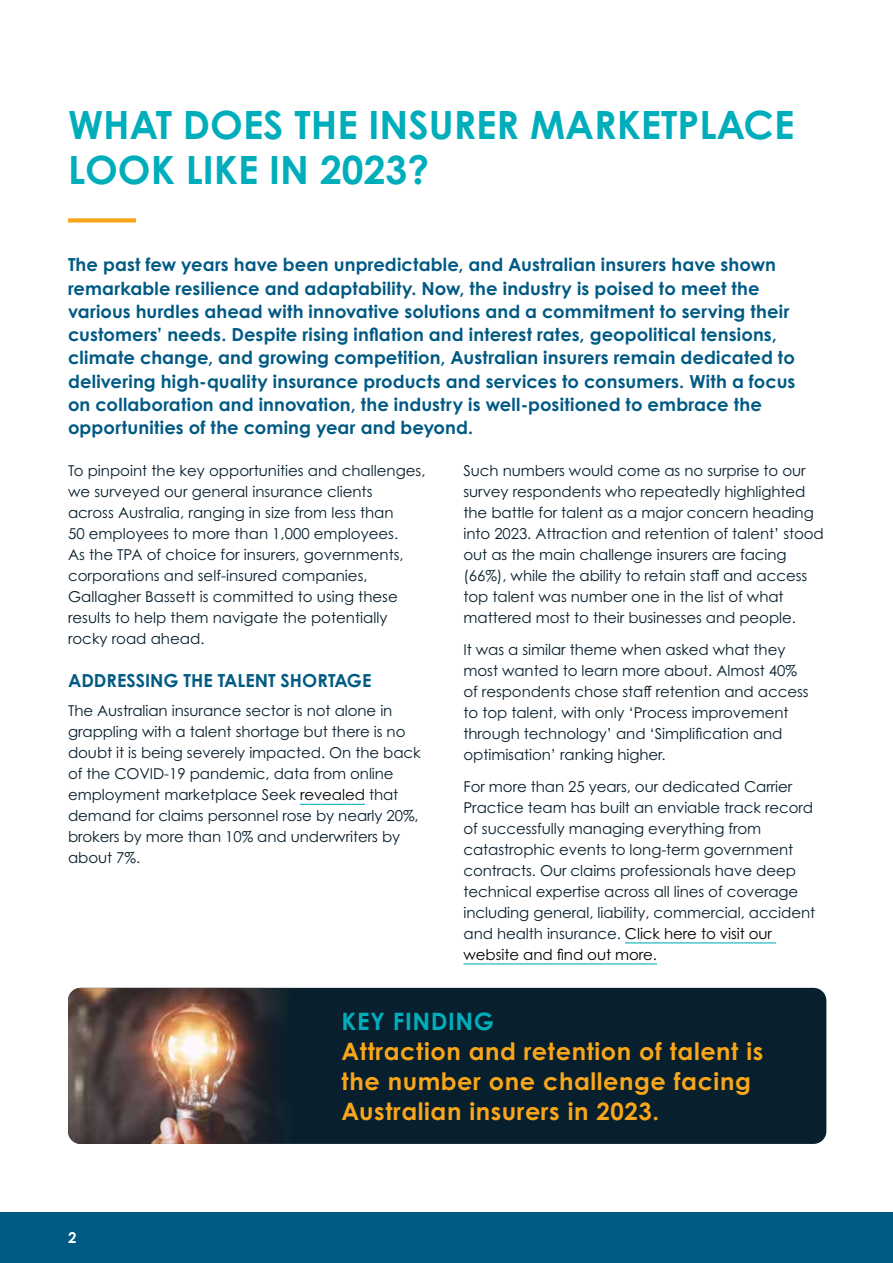
<style>
.page{position:relative;width:893px;height:1263px;background:#fff}
.page>*{position:absolute;margin:0;border:0;box-sizing:border-box;transform-origin:0 0}
.t1{font:700 39px/45px "Century Gothic Pro";color:#00adbb}
.t2{font:700 24px/30px "Century Gothic Pro";letter-spacing:.025em;color:#faa61a}
.t3{font:700 24px "Century Gothic Pro";letter-spacing:.025em;color:#00adbb}
.t4{font:700 18px/23.2px "Century Gothic Pro";letter-spacing:.005em;color:#005a84}
.t5{font:15px/21px "Century Gothic Pro";letter-spacing:-.005em;color:#081f2d}
.t6{font:700 15px "Century Gothic Pro";color:#fff}
.s1{color:#000}
</style>
<div class="page">
<div style="left:68px;top:218px;width:68px;height:5px;background:#faa61a"></div>
<hr style="left:300px;top:804px;width:65px;height:1px;background:#00adbb">
<hr style="left:625px;top:942px;width:151px;height:1px;background:#00adbb">
<hr style="left:463px;top:963px;width:194px;height:1px;background:#00adbb">
<div style="left:68px;top:988px;width:758px;height:156px;background:#081f2d;border-radius:13px"></div>
<img style="left:68px;top:988px;width:234px;height:156px">
<div style="left:0;top:1212px;width:893px;height:51px;background:#005a84"></div>
<h1 class="t1" style="left:68px;top:102px;width:728px">WHAT DOES THE INSURER MARKETPLACE<br>LOOK LIKE IN 2023?</h1>
<p class="t4" style="left:68px;top:253px;width:729px">The past few years have been unpredictable, and Australian insurers have shown remarkable resilience and adaptability. Now, the industry is poised to meet the various hurdles ahead with innovative solutions and a commitment to serving their customers’ needs. Despite rising inflation and interest rates, geopolitical tensions, climate change, and growing competition, Australian insurers remain dedicated to delivering high-quality insurance products and services to consumers. With a focus on collaboration and innovation, the industry is well-positioned to embrace the opportunities of the coming year and beyond.</p>
<p class="t5" style="left:68px;top:460px;width:359px">To pinpoint the key opportunities and challenges, we surveyed our general insurance clients<br>across Australia, ranging in size from less than<br>50 employees to more than 1,000 employees.<br>As the TPA of choice for insurers, governments, corporations and self-insured companies, Gallagher Bassett is committed to using these results to help them navigate the potentially rocky road ahead.</p>
<p class="t4" style="left:68px;top:668px;width:305px">ADDRESSING THE TALENT SHORTAGE</p>
<p class="t5" style="left:68px;top:700px;width:354px">The Australian insurance sector is not alone in grappling with a talent shortage but there is no doubt it is being severely impacted. On the back of the COVID-19 pandemic, data from online employment marketplace Seek <span class="s1">revealed</span> that demand for claims personnel rose by nearly 20%, brokers by more than 10% and underwriters by about 7%.</p>
<p class="t5" style="left:463px;top:460px;width:362px">Such numbers would come as no surprise to our survey respondents who repeatedly highlighted the battle for talent as a major concern heading into 2023. Attraction and retention of talent’ stood out as the main challenge insurers are facing (66%), while the ability to retain staff and access top talent was number one in the list of what mattered most to their businesses and people.</p>
<p class="t5" style="left:463px;top:639px;width:347px">It was a similar theme when asked what they most wanted to learn more about. Almost 40% of respondents chose staff retention and access to top talent, with only ‘Process improvement through technology’ and ‘Simplification and optimisation’ ranking higher.</p>
<p class="t5" style="left:463px;top:775px;width:353px">For more than 25 years, our dedicated Carrier Practice team has built an enviable track record of successfully managing everything from catastrophic events to long-term government contracts. Our claims professionals have deep technical expertise across all lines of coverage including general, liability, commercial, accident and health insurance. <span class="s1">Click here to visit our website and find out more.</span></p>
<p class="t6" style="left:68px;top:1228px;width:10px">2</p>
<h2 class="t3" style="left:342px;top:1006px;width:154px">KEY FINDING</h2>
<h2 class="t2" style="left:342px;top:1035px;width:423px">Attraction and retention of talent is the number one challenge facing<br>Australian insurers in 2023.</h2>
</div>
